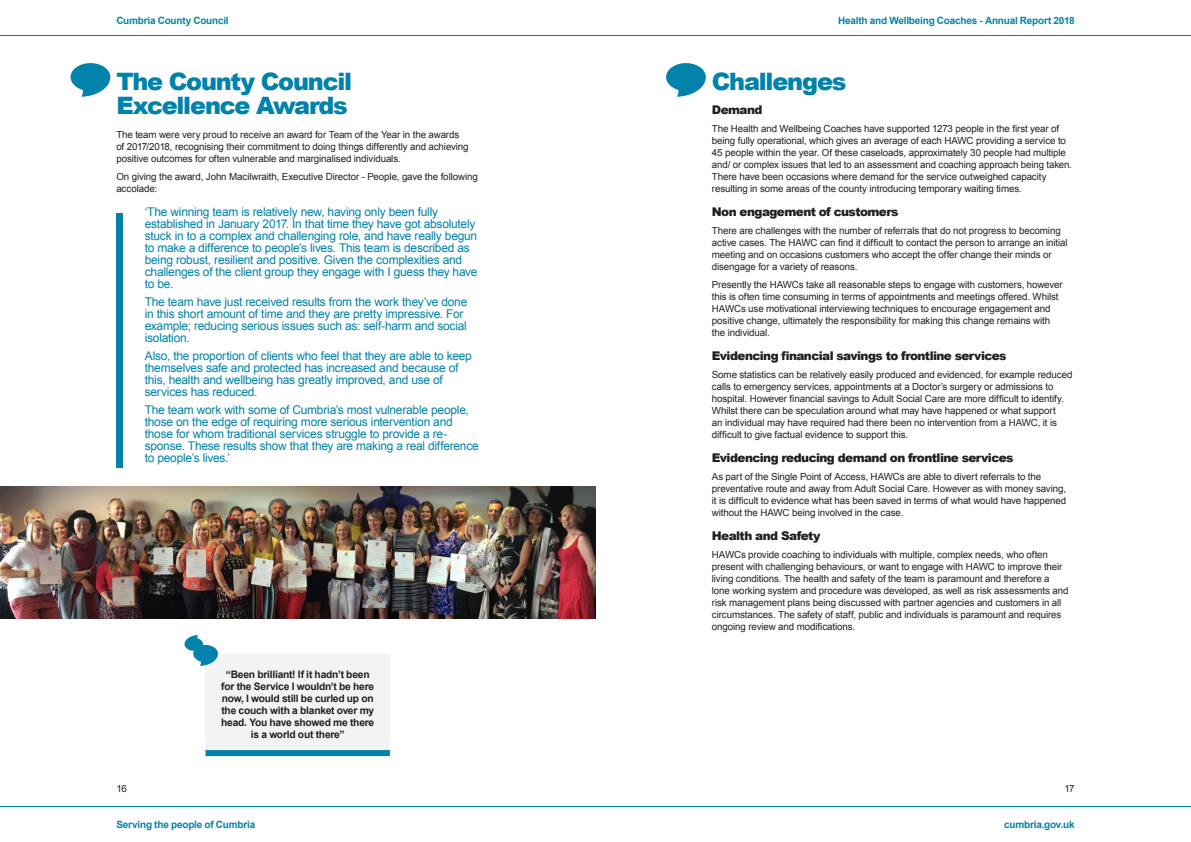
<style>
.page{position:relative;width:1191px;height:842px;background:#fff}
.page>*{position:absolute;margin:0;border:0;box-sizing:border-box;transform-origin:0 0}
.t1{font:900 24px "Arial";letter-spacing:-.05em;color:#0082aa}
.t2{font:12px/12px "Arial";letter-spacing:-.02em;color:#0082aa}
.t3{font:900 12px "Arial";letter-spacing:-.045em;color:#231f20}
.t4{font:700 10.2px/12px "Arial";letter-spacing:-.025em;color:#231f20;text-align:center}
.t5{font:700 10px "Arial";letter-spacing:-.02em;color:#0082aa}
.t6{font:9.8px/12px "Arial";letter-spacing:-.01em;color:#231f20}
</style>
<div class="page">
<hr style="left:0;top:35px;width:1191px;height:1px;background:#0082aa">
<hr style="left:0;top:806px;width:1191px;height:1px;background:#0082aa">
<svg style="left:70px;top:63px;width:41px;height:34px"></svg>
<svg style="left:666px;top:63px;width:40px;height:34px"></svg>
<div style="left:116px;top:213px;width:7px;height:255px;background:#0082aa"></div>
<div style="left:206px;top:654px;width:184px;height:99px;background:#f2f3f4"></div>
<div style="left:206px;top:750px;width:184px;height:6px;background:#0082aa"></div>
<svg style="left:184px;top:635px;width:34px;height:31px"></svg>
<img style="left:0;top:486px;width:595px;height:132px">
<p class="t5" style="left:116px;top:14px;width:114px">Cumbria County Council</p>
<p class="t5" style="left:838px;top:14px;width:238px">Health and Wellbeing Coaches - Annual Report 2018</p>
<p class="t1" style="left:116px;top:64px;width:237px">The County Council</p>
<p class="t1" style="left:116px;top:88px;width:233px">Excellence Awards</p>
<p class="t6" style="left:116px;top:129px;width:354px">The team were very proud to receive an award for Team of the Year in the awards of 2017/2018, recognising their commitment to doing things differently and achieving positive outcomes for often vulnerable and marginalised individuals.</p>
<p class="t6" style="left:116px;top:171px;width:363px">On giving the award, John Macilwraith, Executive Director - People, gave the following accolade:</p>
<p class="t2" style="left:145px;top:206px;width:334px">‘The winning team is relatively new, having only been fully established in January 2017. In that time they have got absolutely stuck in to a complex and challenging role, and have really begun to make a difference to people’s lives. This team is described as being robust, resilient and positive. Given the complexities and challenges of the client group they engage with I guess they have to be.</p>
<p class="t2" style="left:145px;top:296px;width:324px">The team have just received results from the work they’ve done in this short amount of time and they are pretty impressive. For example; reducing serious issues such as: self-harm and social isolation.</p>
<p class="t2" style="left:145px;top:350px;width:329px">Also, the proportion of clients who feel that they are able to keep themselves safe and protected has increased and because of this, health and wellbeing has greatly improved, and use of services has reduced.</p>
<p class="t2" style="left:145px;top:404px;width:336px">The team work with some of Cumbria’s most vulnerable people, those on the edge of requiring more serious intervention and those for whom traditional services struggle to provide a re&shy;sponse. These results show that they are making a real difference to people’s lives.’</p>
<p class="t4" style="left:221px;top:669px;width:155px">“Been brilliant! If it hadn’t been for the Service I wouldn’t be here now, I would still be curled up on the couch with a blanket over my head. You have showed me there is a world out there”</p>
<p class="t1" style="left:712px;top:64px;width:136px">Challenges</p>
<p class="t3" style="left:712px;top:101px;width:52px">Demand</p>
<p class="t6" style="left:712px;top:123px;width:361px">The Health and Wellbeing Coaches have supported 1273 people in the first year of being fully operational, which gives an average of each HAWC providing a service to 45 people within the year. Of these caseloads, approximately 30 people had multiple and/ or complex issues that led to an assessment and coaching approach being taken.<br>There have been occasions where demand for the service outweighed capacity resulting in some areas of the county introducing temporary waiting times.</p>
<p class="t3" style="left:712px;top:203px;width:188px">Non engagement of customers</p>
<p class="t6" style="left:712px;top:225px;width:357px">There are challenges with the number of referrals that do not progress to becoming active cases. The HAWC can find it difficult to contact the person to arrange an initial meeting and on occasions customers who accept the offer change their minds or disengage for a variety of reasons.</p>
<p class="t6" style="left:712px;top:279px;width:352px">Presently the HAWCs take all reasonable steps to engage with customers, however this is often time consuming in terms of appointments and meetings offered. Whilst HAWCs use motivational interviewing techniques to encourage engagement and positive change, ultimately the responsibility for making this change remains with the individual.</p>
<p class="t3" style="left:712px;top:347px;width:296px">Evidencing financial savings to frontline services</p>
<p class="t6" style="left:712px;top:369px;width:362px">Some statistics can be relatively easily produced and evidenced, for example reduced calls to emergency services, appointments at a Doctor’s surgery or admissions to hospital. However financial savings to Adult Social Care are more difficult to identify.<br>Whilst there can be speculation around what may have happened or what support<br>an individual may have required had there been no intervention from a HAWC, it is difficult to give factual evidence to support this.</p>
<p class="t3" style="left:712px;top:449px;width:303px">Evidencing reducing demand on frontline services</p>
<p class="t6" style="left:712px;top:471px;width:356px">As part of the Single Point of Access, HAWCs are able to divert referrals to the preventative route and away from Adult Social Care. However as with money saving, it is difficult to evidence what has been saved in terms of what would have happened without the HAWC being involved in the case.</p>
<p class="t3" style="left:712px;top:527px;width:110px">Health and Safety</p>
<p class="t6" style="left:712px;top:549px;width:358px">HAWCs provide coaching to individuals with multiple, complex needs, who often present with challenging behaviours, or want to engage with HAWC to improve their living conditions. The health and safety of the team is paramount and therefore a lone working system and procedure was developed, as well as risk assessments and risk management plans being discussed with partner agencies and customers in all circumstances. The safety of staff, public and individuals is paramount and requires ongoing review and modifications.</p>
<p class="t6" style="left:116px;top:783px;width:12px">16</p>
<p class="t6" style="left:1064px;top:783px;width:12px">17</p>
<p class="t5" style="left:116px;top:818px;width:140px">Serving the people of Cumbria</p>
<p class="t5" style="left:1004px;top:818px;width:72px">cumbria.gov.uk</p>
</div>
